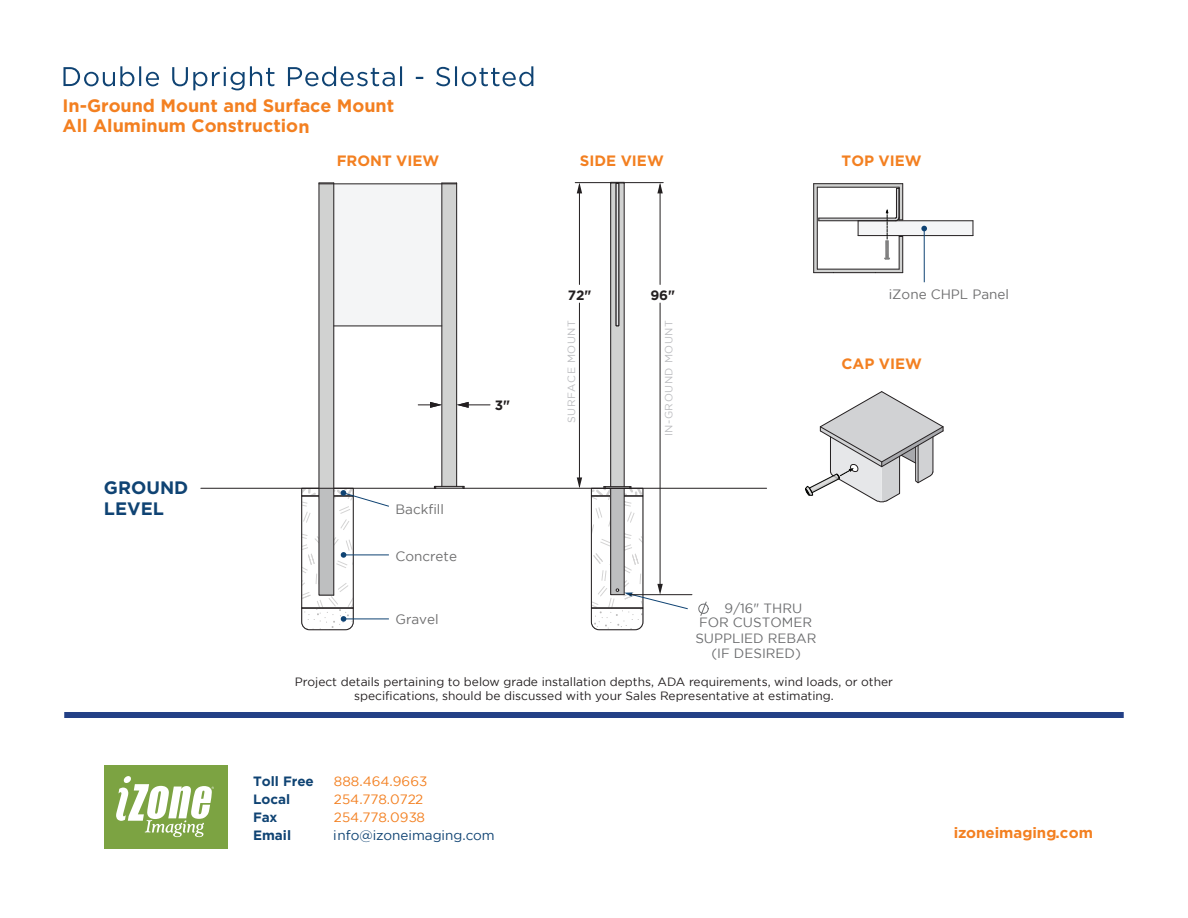
<style>
.page{position:relative;width:1188px;height:918px;background:#fff}
.page>*{position:absolute;margin:0;border:0;box-sizing:border-box;transform-origin:0 0}
.t1{font:700 18px/20px "Gotham";color:#f38021}
.t2{font:700 18px/21.6px "Gotham";color:#0f4373}
.t3{font:700 15px "Gotham";color:#f38021}
.t4{font:13.5px "Gotham";color:#6e6e6f}
.t5{font:13.5px "Gotham";color:#f38021}
.t6{font:700 13.5px "Gotham";color:#0f4373}
.t7{font:13.5px "Gotham";color:#0f4373}
.t8{font:700 13.5px "Gotham";color:#231f20}
.t9{font:13.35px/15px "Gotham";color:#6d6e70}
.t10{font:12px/14.4px "Gotham";color:#231f20;text-align:center}
.t11{font:10.5px "Gotham";letter-spacing:.05em;color:#bcbdc0}
</style>
<div class="page">
<div style="left:64px;top:712px;width:1060px;height:6px;background:#234086"></div>
<svg style="left:63px;top:66px;width:470px;height:24px"></svg>
<div style="left:334px;top:184px;width:108px;height:142px;background:#f4f5f6"></div>
<svg style="left:304px;top:498px;width:47px;height:108px"></svg>
<svg style="left:304px;top:490px;width:47px;height:4px"></svg>
<div style="left:302px;top:488px;width:51px;height:8px;border:1px solid #231f20"></div>
<div style="left:442px;top:183px;width:15px;height:303px;background:#d1d2d1"></div>
<div style="left:611px;top:182px;width:13px;height:305px;background:#d1d2d1"></div>
<hr style="left:456px;top:183px;width:1px;height:303px;background:#231f20">
<svg style="left:434px;top:486px;width:31px;height:2px"></svg>
<hr style="left:201px;top:488px;width:566px;height:1px;background:#231f20">
<svg style="left:698px;top:601px;width:11px;height:15px"></svg>
<hr style="left:343px;top:555px;width:46px;height:1px;background:#0f4373">
<svg style="left:341px;top:552px;width:5px;height:6px"></svg>
<svg style="left:342px;top:492px;width:47px;height:15px"></svg>
<svg style="left:340px;top:490px;width:7px;height:6px"></svg>
<hr style="left:343px;top:619px;width:46px;height:1px;background:#0f4373">
<svg style="left:301px;top:608px;width:53px;height:22px"></svg>
<hr style="left:334px;top:326px;width:108px;height:1px;background:#231f20">
<hr style="left:319px;top:184px;width:138px;height:1px;background:#231f20">
<hr style="left:442px;top:183px;width:1px;height:303px;background:#231f20">
<hr style="left:334px;top:183px;width:1px;height:412px;background:#231f20">
<svg style="left:418px;top:402px;width:24px;height:6px"></svg>
<svg style="left:457px;top:402px;width:33px;height:6px"></svg>
<hr style="left:624px;top:183px;width:1px;height:304px;background:#231f20">
<hr style="left:610px;top:183px;width:1px;height:304px;background:#231f20">
<svg style="left:610px;top:182px;width:15px;height:2px"></svg>
<hr style="left:630px;top:594px;width:62px;height:1px;background:#231f20">
<hr style="left:660px;top:303px;width:1px;height:288px;background:#231f20">
<hr style="left:579px;top:185px;width:1px;height:99px;background:#231f20">
<hr style="left:575px;top:182px;width:35px;height:1px;background:#231f20">
<hr style="left:625px;top:182px;width:38px;height:1px;background:#231f20">
<hr style="left:579px;top:303px;width:1px;height:184px;background:#231f20">
<hr style="left:660px;top:185px;width:1px;height:99px;background:#231f20">
<svg style="left:577px;top:477px;width:5px;height:11px"></svg>
<svg style="left:577px;top:183px;width:5px;height:10px"></svg>
<svg style="left:657px;top:183px;width:6px;height:10px"></svg>
<svg style="left:591px;top:486px;width:98px;height:144px"></svg>
<div style="left:616px;top:183px;width:3px;height:143px;background:#e6e7e9;border:1px solid #231f20"></div>
<svg style="left:319px;top:183px;width:15px;height:412px;background:#bdbebe"></svg>
<svg style="left:442px;top:183px;width:14px;height:1px"></svg>
<div style="left:858px;top:221px;width:115px;height:15px;background:#f4f5f6"></div>
<hr style="left:858px;top:221px;width:115px;height:1px;background:#231f20">
<svg style="left:973px;top:221px;width:1px;height:15px"></svg>
<hr style="left:858px;top:235px;width:115px;height:1px;background:#231f20">
<hr style="left:814px;top:183px;width:89px;height:1px;background:#231f20">
<hr style="left:813px;top:184px;width:1px;height:89px;background:#231f20">
<svg style="left:814px;top:184px;width:89px;height:89px"></svg>
<hr style="left:924px;top:228px;width:1px;height:54px;background:#0f4373">
<svg style="left:921px;top:226px;width:6px;height:5px"></svg>
<svg style="left:805px;top:391px;width:139px;height:111px"></svg>
<div style="left:104px;top:765px;width:124px;height:84px;background:#7ca342"></div>
<svg style="left:116px;top:776px;width:98px;height:61px"></svg>
<h1 class="t1" style="left:63px;top:96px;width:333px">In-Ground Mount and Surface Mount<br>All Aluminum Construction</h1>
<p class="t3" style="left:337px;top:151px;width:104px">FRONT VIEW</p>
<p class="t3" style="left:580px;top:151px;width:86px">SIDE VIEW</p>
<p class="t3" style="left:842px;top:151px;width:82px">TOP VIEW</p>
<h1 class="t2" style="left:104px;top:476px;width:86px">GROUND<br>LEVEL</h1>
<p class="t4" style="left:395px;top:501px;width:50px">Backfill</p>
<p class="t4" style="left:395px;top:549px;width:63px">Concrete</p>
<p class="t4" style="left:395px;top:611px;width:45px">Gravel</p>
<p class="t8" style="left:495px;top:397px;width:17px">3"</p>
<p class="t8" style="left:568px;top:286px;width:25px">72"</p>
<p class="t11" style="left:566px;top:423px;width:104px;rotate:-90deg">SURFACE MOUNT</p>
<p class="t8" style="left:650px;top:286px;width:26px">96"</p>
<p class="t11" style="left:663px;top:436px;width:118px;rotate:-90deg">IN-GROUND MOUNT</p>
<p class="t4" style="left:889px;top:287px;width:122px">iZone CHPL Panel</p>
<p class="t3" style="left:841px;top:354px;width:82px">CAP VIEW</p>
<p class="t9" style="left:695px;top:600px;width:123px;text-indent:29px">9/16" THRU<br>FOR CUSTOMER<br>SUPPLIED REBAR</p>
<p class="t9" style="left:711px;top:645px;width:91px">(IF DESIRED)</p>
<p class="t10" style="left:295px;top:674px;width:600px">Project details pertaining to below grade installation depths, ADA requirements, wind loads, or other specifications, should be discussed with your Sales Representative at estimating.</p>
<p class="t6" style="left:253px;top:773px;width:62px">Toll Free</p>
<p class="t5" style="left:334px;top:774px;width:95px">888.464.9663</p>
<p class="t6" style="left:253px;top:791px;width:39px">Local</p>
<p class="t5" style="left:334px;top:792px;width:91px">254.778.0722</p>
<p class="t6" style="left:253px;top:809px;width:26px">Fax</p>
<p class="t5" style="left:334px;top:810px;width:93px">254.778.0938</p>
<p class="t6" style="left:253px;top:827px;width:40px">Email</p>
<p class="t7" style="left:333px;top:828px;width:163px">info@izoneimaging.com</p>
<p class="t3" style="left:954px;top:823px;width:141px">izoneimaging.com</p>
</div>
